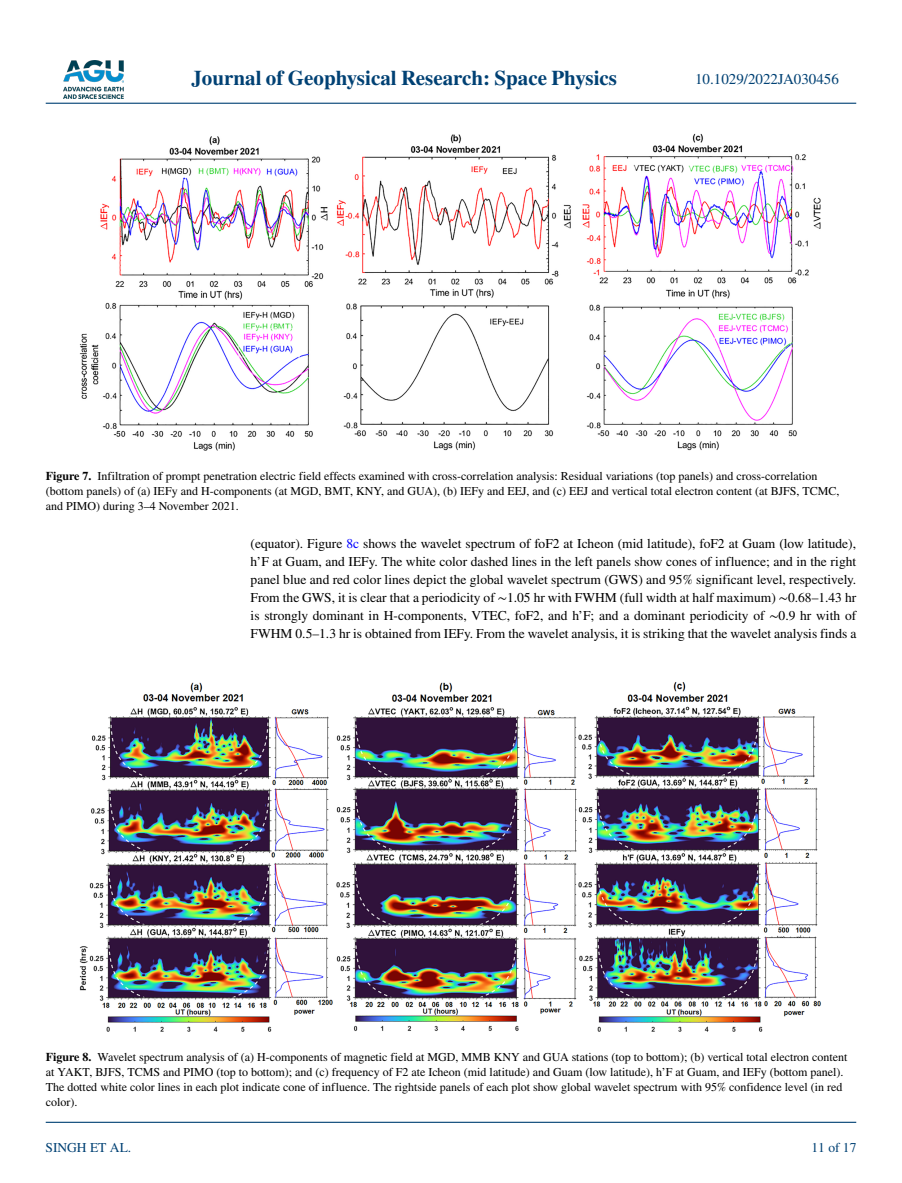
<style>
.page{position:relative;width:902px;height:1183px;background:#fff}
.page>*{position:absolute;margin:0;border:0;box-sizing:border-box;transform-origin:0 0}
.t1{font:700 21px "STIX";color:#004174}
.t2{font:15px "STIX";color:#004174}
.t3{font:13.5px/18px "STIX";color:#000;text-align:justify}
.t4{font:13.5px "STIX";color:#004174}
.t5{font:12px/15px "STIX";color:#000}
.s1{font-weight:700}
.s2{color:#00f}
</style>
<div class="page">
<img style="left:63px;top:60px;width:60px;height:39px">
<hr style="left:46px;top:103px;width:810px;height:1px;background:#004174">
<hr style="left:46px;top:1121px;width:810px;height:1px;background:#004174">
<img style="left:79px;top:134px;width:742px;height:317px">
<img style="left:79px;top:682px;width:742px;height:350px">
<h1 class="t1" style="left:191px;top:66px;width:427px">Journal of Geophysical Research: Space Physics</h1>
<p class="t2" style="left:695px;top:69px;width:145px">10.1029/2022JA030456</p>
<p class="t5" style="left:46px;top:469px;width:795px"><span class="s1">Figure 7.</span> Infiltration of prompt penetration electric field effects examined with cross-correlation analysis: Residual variations (top panels) and cross-correlation (bottom panels) of (a) IEFy and H-components (at MGD, BMT, KNY, and GUA), (b) IEFy and EEJ, and (c) EEJ and vertical total electron content (at BJFS, TCMC, and PIMO) during 3–4 November 2021.</p>
<p class="t3" style="left:250px;top:535px;width:607px">(equator). Figure <span class="s2">8c</span> shows the wavelet spectrum of foF2 at Icheon (mid latitude), foF2 at Guam (low latitude), h’F at Guam, and IEFy. The white color dashed lines in the left panels show cones of influence; and in the right panel blue and red color lines depict the global wavelet spectrum (GWS) and 95% significant level, respectively.<br>From the GWS, it is clear that a periodicity of ∼1.05 hr with FWHM (full width at half maximum) ∼0.68–1.43 hr is strongly dominant in H-components, VTEC, foF2, and h’F; and a dominant periodicity of ∼0.9 hr with of FWHM 0.5–1.3 hr is obtained from IEFy. From the wavelet analysis, it is striking that the wavelet analysis finds a</p>
<p class="t5" style="left:46px;top:1050px;width:803px"><span class="s1">Figure 8.</span> Wavelet spectrum analysis of (a) H-components of magnetic field at MGD, MMB KNY and GUA stations (top to bottom); (b) vertical total electron content at YAKT, BJFS, TCMS and PIMO (top to bottom); and (c) frequency of F2 ate Icheon (mid latitude) and Guam (low latitude), h’F at Guam, and IEFy (bottom panel).<br>The dotted white color lines in each plot indicate cone of influence. The rightside panels of each plot show global wavelet spectrum with 95% confidence level (in red color).</p>
<p class="t4" style="left:45px;top:1138px;width:87px">SINGH ET AL.</p>
<p class="t4" style="left:811px;top:1138px;width:46px">11 of 17</p>
</div>
